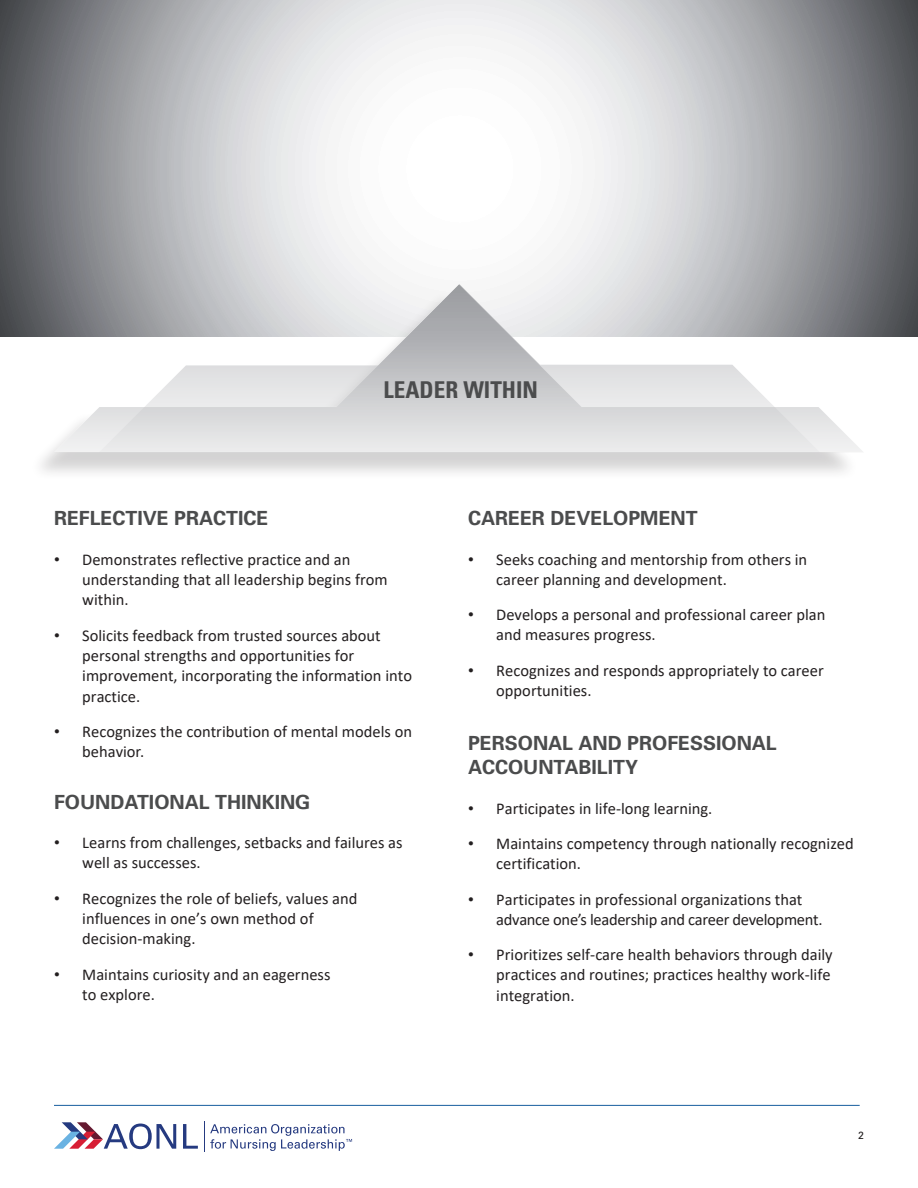
<style>
.page{position:relative;width:918px;height:1188px;background:#fff}
.page>*{position:absolute;margin:0;border:0;box-sizing:border-box;transform-origin:0 0}
.t1{font:700 condensed 23.1px "Univers";color:#4b4c4d}
.t2{font:700 19.5px/24px "Univers";color:#4b4c4d}
.t3{font:16.5px/20.2px "Calibri";color:#231f20}
.t4{font:10.5px "Univers";color:#231f20}
.s1{font-family:"Univers"}
</style>
<div class="page">
<svg style="left:1px;top:0;width:917px;height:337px"></svg>
<div style="left:29px;top:290px;width:831px;height:191px;background:#231f20;opacity:.2"></div>
<svg style="left:54px;top:284px;width:810px;height:168px"></svg>
<svg style="left:183px;top:1124px;width:15px;height:25px"></svg>
<hr style="left:204px;top:1121px;width:1px;height:31px;background:#253a80">
<svg style="left:54px;top:1122px;width:122px;height:27px"></svg>
<svg style="left:210px;top:1124px;width:142px;height:27px"></svg>
<hr style="left:54px;top:1105px;width:806px;height:1px;background:#175d9e">
<p class="t1" style="left:384px;top:376px;width:156px">LEADER WITHIN</p>
<p class="t2" style="left:54px;top:506px;width:216px">REFLECTIVE PRACTICE</p>
<p class="t3" style="left:82px;top:549px;width:307px;text-indent:-28px"><span class="s1">•</span> Demonstrates reflective practice and an understanding that all leadership begins from within.</p>
<p class="t3" style="left:82px;top:625px;width:331px;text-indent:-28px"><span class="s1">•</span> Solicits feedback from trusted sources about personal strengths and opportunities for improvement, incorporating the information into practice.</p>
<p class="t3" style="left:82px;top:721px;width:331px;text-indent:-28px"><span class="s1">•</span> Recognizes the contribution of mental models on behavior.</p>
<p class="t2" style="left:54px;top:790px;width:258px">FOUNDATIONAL THINKING</p>
<p class="t3" style="left:82px;top:832px;width:322px;text-indent:-28px"><span class="s1">•</span> Learns from challenges, setbacks and failures as well as successes.</p>
<p class="t3" style="left:82px;top:888px;width:277px;text-indent:-28px"><span class="s1">•</span> Recognizes the role of beliefs, values and influences in one’s own method of decision-making.</p>
<p class="t3" style="left:82px;top:964px;width:250px;text-indent:-28px"><span class="s1">•</span> Maintains curiosity and an eagerness to explore.</p>
<p class="t2" style="left:468px;top:506px;width:231px">CAREER DEVELOPMENT</p>
<p class="t3" style="left:496px;top:549px;width:313px;text-indent:-28px"><span class="s1">•</span> Seeks coaching and mentorship from others in career planning and development.</p>
<p class="t3" style="left:496px;top:604px;width:331px;text-indent:-28px"><span class="s1">•</span> Develops a personal and professional career plan and measures progress.</p>
<p class="t3" style="left:496px;top:660px;width:329px;text-indent:-28px"><span class="s1">•</span> Recognizes and responds appropriately to career opportunities.</p>
<p class="t2" style="left:468px;top:731px;width:310px">PERSONAL AND PROFESSIONAL<br>ACCOUNTABILITY</p>
<p class="t3" style="left:468px;top:798px;width:246px"><span class="s1">•</span> Participates in life-long learning.</p>
<p class="t3" style="left:496px;top:833px;width:359px;text-indent:-28px"><span class="s1">•</span> Maintains competency through nationally recognized certification.</p>
<p class="t3" style="left:496px;top:889px;width:328px;text-indent:-28px"><span class="s1">•</span> Participates in professional organizations that advance one’s leadership and career development.</p>
<p class="t3" style="left:496px;top:944px;width:338px;text-indent:-28px"><span class="s1">•</span> Prioritizes self-care health behaviors through daily practices and routines; practices healthy work-life integration.</p>
<p class="t4" style="left:858px;top:1129px;width:7px">2</p>
</div>
